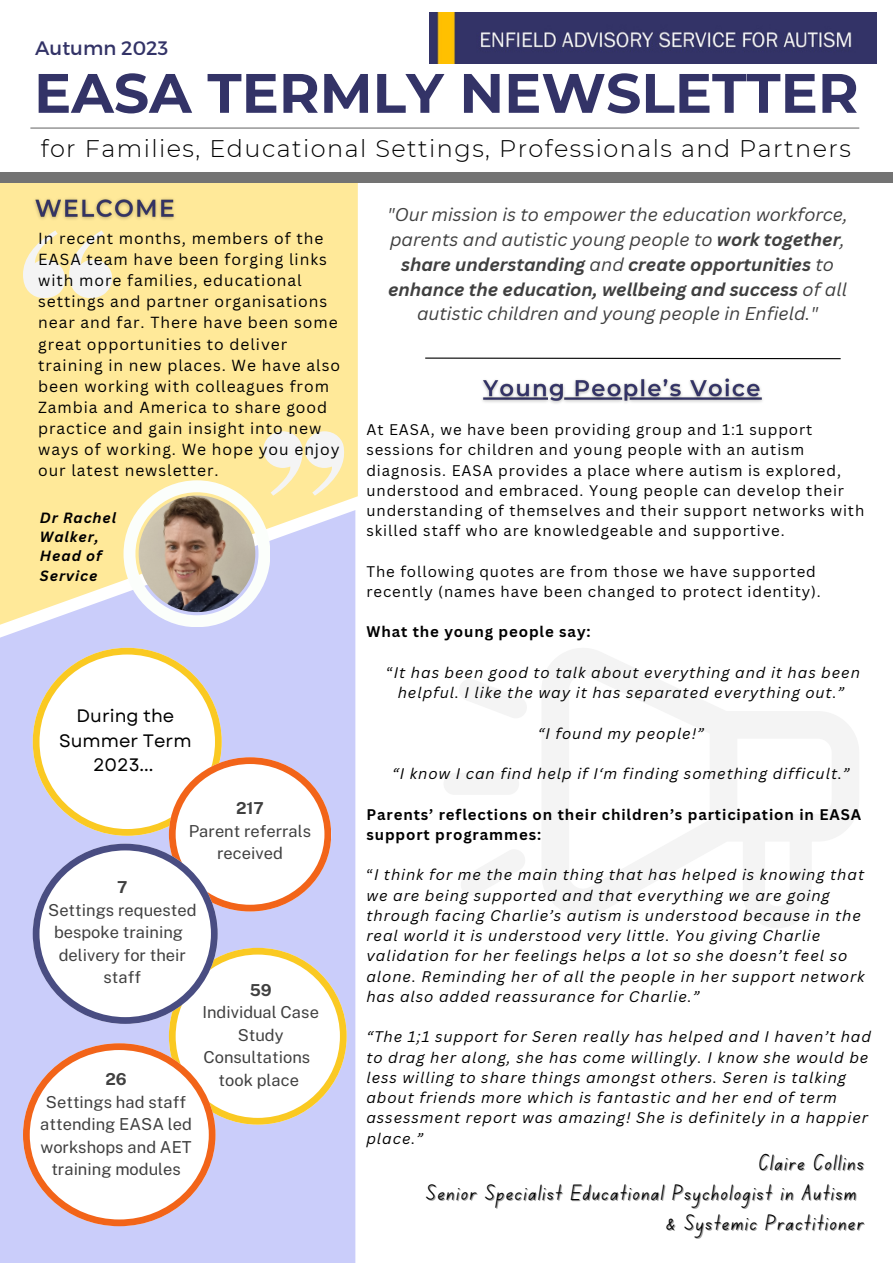
<style>
.page{position:relative;width:893px;height:1264px;background:#fff}
.page>*{position:absolute;margin:0;border:0;box-sizing:border-box;transform-origin:0 0}
.t1{font:700 55.5px "Montserrat";color:#333367}
.t2{font:300 24px "Montserrat";letter-spacing:.06em;color:#000}
.t3{font:22.5px "Canva School Font";letter-spacing:.06em;color:#000}
.t4{font:19.5px "Montserrat";color:#333367}
.t5{font:italic 18px/24.9px "Canva Sans";color:#404040;text-align:center}
.t6{font:18px/24.8px "Garet";color:#000;text-align:center}
.t7{font:16.5px/22.5px "Public Sans";color:#404040;text-align:center}
.t8{font:700 16.5px "Public Sans";color:#404040}
.t9{font:15.6px/21.1px "Canva Sans";letter-spacing:.06em;color:#000}
.t10{font:italic 15px/20.2px "Canva Sans";letter-spacing:.06em;color:#000}
.t11{font:15px/20.2px "Canva Sans";letter-spacing:.06em;color:#000}
.t12{font:700 15px/20.2px "Canva Sans";letter-spacing:.06em;color:#000}
.t13{font:italic 700 14.4px/19px "Canva Sans";letter-spacing:.06em;color:#000}
.s1{font-weight:700}
.s2{font-style:normal}
</style>
<div class="page">
<hr style="left:30px;top:127px;width:829px;height:2px;background:#737373">
<img style="left:429px;top:13px;width:447px;height:50px">
<div style="left:0;top:183px;width:358px;height:446px;background:#ffe999"></div>
<svg style="left:0;top:510px;width:355px;height:752px;background:#d6d4e5"></svg>
<svg style="left:23px;top:647px;width:323px;height:579px"></svg>
<svg style="left:23px;top:230px;width:89px;height:68px"></svg>
<svg style="left:123px;top:431px;width:223px;height:196px"></svg>
<div style="left:0;top:172px;width:892px;height:11px;background:#737373"></div>
<svg style="left:425px;top:357px;width:416px;height:3px"></svg>
<svg style="left:542px;top:648px;width:317px;height:280px"></svg>
<div style="left:443px;top:772px;width:76px;height:22px;background:#f4f4f4;border-radius:11px"></div>
<svg style="left:461px;top:850px;width:64px;height:45px"></svg>
<svg style="left:460px;top:679px;width:67px;height:39px"></svg>
<img style="left:30px;top:193px;width:154px;height:31px">
<img style="left:482px;top:378px;width:281px;height:26px">
<p class="t4" style="left:35px;top:35px;width:134px">Autumn 2023</p>
<p class="t1" style="left:34px;top:59px;width:826px">EASA TERMLY NEWSLETTER</p>
<p class="t2" style="left:41px;top:134px;width:811px">for Families, Educational Settings, Professionals and Partners</p>
<p class="t9" style="left:38px;top:227px;width:303px">In recent months, members of the<br>EASA team have been forging links with more families, educational settings and partner organisations near and far. There have been some great opportunities to deliver training in new places. We have also been working with colleagues from<br>Zambia and America to share good practice and gain insight into new ways of working. We hope you enjoy our latest newsletter.</p>
<p class="t13" style="left:40px;top:508px;width:78px">Dr Rachel<br>Walker,</p>
<p class="t13" style="left:40px;top:546px;width:63px">Head of<br>Service</p>
<p class="t6" style="left:59px;top:703px;width:134px">During the<br>Summer Term<br>2023...</p>
<p class="t8" style="left:236px;top:798px;width:29px">217</p>
<p class="t7" style="left:189px;top:819px;width:124px">Parent referrals received</p>
<p class="t8" style="left:117px;top:877px;width:12px">7</p>
<p class="t7" style="left:48px;top:898px;width:150px">Settings requested bespoke training delivery for their staff</p>
<p class="t8" style="left:105px;top:1069px;width:23px">26</p>
<p class="t7" style="left:40px;top:1090px;width:153px">Settings had staff attending EASA led workshops and AET training modules</p>
<p class="t8" style="left:250px;top:980px;width:23px">59</p>
<p class="t7" style="left:202px;top:1001px;width:118px">Individual Case<br>Study<br>Consultations took place</p>
<p class="t5" style="left:387px;top:201px;width:462px">"Our mission is to empower the education workforce, parents and autistic young people to <span class="s1">work together</span>, <span class="s1">share understanding</span> and <span class="s1">create opportunities</span> to <span class="s1">enhance the education, wellbeing and success</span> of all autistic children and young people in Enfield."</p>
<p class="t11" style="left:366px;top:419px;width:499px">At EASA, we have been providing group and 1:1 support sessions for children and young people with an autism diagnosis. EASA provides a place where autism is explored, understood and embraced. Young people can develop their understanding of themselves and their support networks with skilled staff who are knowledgeable and supportive.</p>
<p class="t11" style="left:366px;top:561px;width:456px">The following quotes are from those we have supported recently (names have been changed to protect identity).</p>
<p class="t12" style="left:366px;top:621px;width:226px">What the young people say:</p>
<p class="t10" style="left:386px;top:662px;width:475px;text-align:center"><span class="s2">“</span>It has been good to talk about everything and it has been helpful. I like the way it has separated everything out.”</p>
<p class="t10" style="left:538px;top:722px;width:168px">“I found my people!”</p>
<p class="t10" style="left:392px;top:763px;width:458px">“I know I can find help if I‘m finding something difficult.”</p>
<p class="t12" style="left:366px;top:803px;width:496px">Parents’ reflections on their children’s participation in EASA support programmes:</p>
<p class="t10" style="left:366px;top:864px;width:499px"><span class="s2">“</span>I think for me the main thing that has helped is knowing that we are being supported and that everything we are going through facing Charlie’s autism is understood because in the real world it is understood very little. You giving Charlie validation for her feelings helps a lot so she doesn’t feel so alone. Reminding her of all the people in her support network has also added reassurance for Charlie.”</p>
<p class="t10" style="left:366px;top:1026px;width:506px">“The 1;1 support for Seren really has helped and I haven’t had to drag her along, she has come willingly. I know she would be less willing to share things amongst others. Seren is talking about friends more which is fantastic and her end of term assessment report was amazing! She is definitely in a happier place.”</p>
<p class="t3" style="left:758px;top:1152px;width:107px">Claire Collins</p>
<p class="t3" style="left:426px;top:1182px;width:431px">Senior Specialist Educational Psychologist in Autism</p>
<p class="t3" style="left:666px;top:1213px;width:199px">&amp; Systemic Practitioner</p>
</div>
